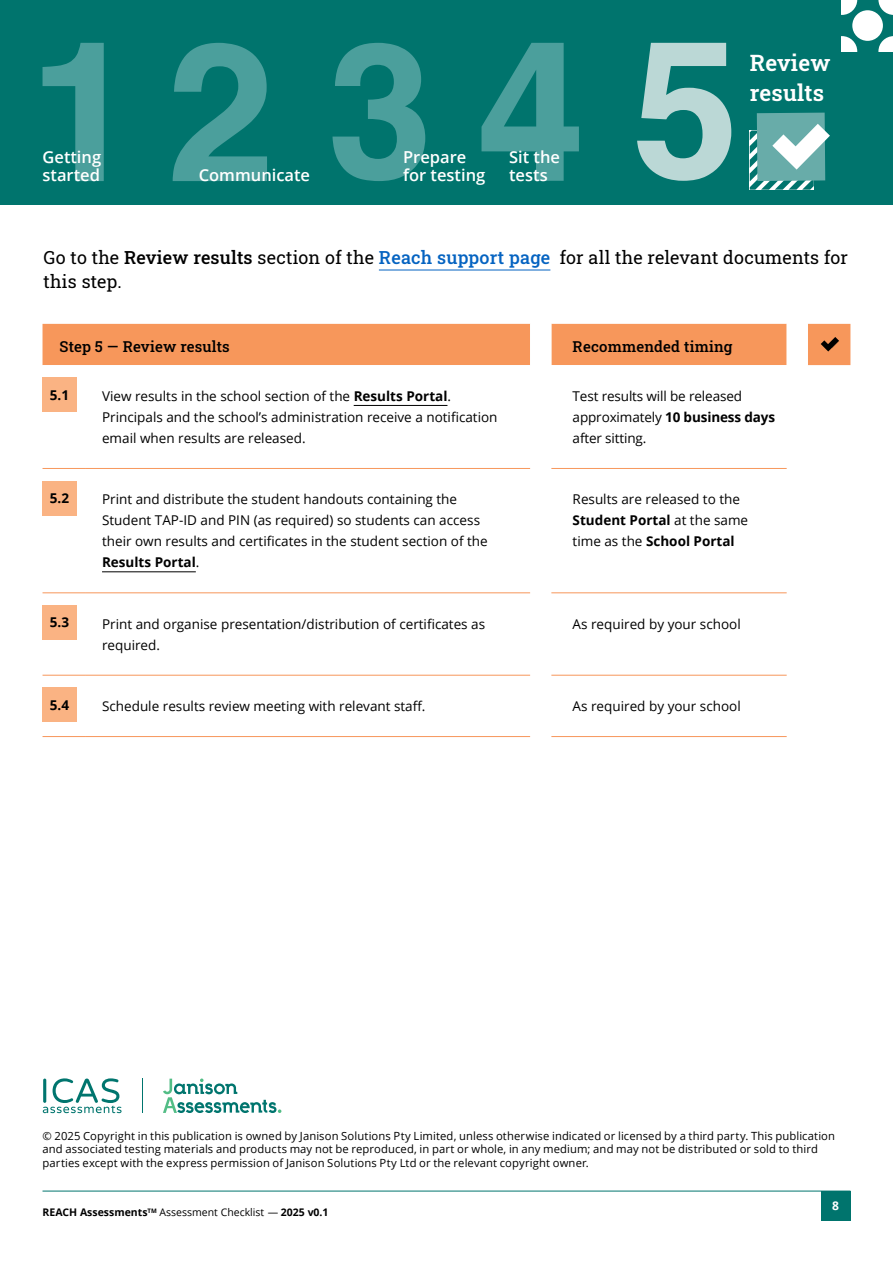
<style>
.page{position:relative;width:893px;height:1263px;background:#fff}
.page>*{position:absolute;margin:0;border:0;box-sizing:border-box;transform-origin:0 0}
.t1{font:600 22.5px/30px "Roboto Slab";letter-spacing:.01em;color:#fff}
.t2{font:18px/24px "Roboto Slab";letter-spacing:.01em;color:#000}
.t3{font:600 16.5px/18px "Open Sans";color:#fff}
.t4{font:500 15px "Roboto Slab";letter-spacing:.01em;color:#000}
.t5{font:13.5px/21px "Open Sans";color:#000}
.t6{font:700 13.5px "Open Sans";color:#000}
.t7{font:700 12px "Open Sans";color:#fff}
.t8{font:11.25px/13.5px "Open Sans";letter-spacing:.01em;color:#000}
.t9{font:700 10.5px "Open Sans";color:#000}
.s1{font-weight:500}
.s2{font-weight:500;color:#0563c1}
.s3{font-weight:700}
.s4{font-weight:400}
</style>
<div class="page">
<hr style="left:43px;top:1191px;width:807px;height:1px;background:#00746d">
<div style="left:821px;top:1191px;width:29px;height:29px;background:#00746d"></div>
<div style="left:0;top:0;width:893px;height:205px;background:#00746d"></div>
<svg style="left:332px;top:43px;width:93px;height:138px"></svg>
<svg style="left:43px;top:43px;width:61px;height:138px"></svg>
<svg style="left:637px;top:43px;width:94px;height:138px"></svg>
<svg style="left:173px;top:43px;width:94px;height:138px"></svg>
<svg style="left:481px;top:43px;width:98px;height:138px"></svg>
<svg style="left:842px;top:0;width:15px;height:15px"></svg>
<svg style="left:878px;top:0;width:15px;height:15px"></svg>
<svg style="left:878px;top:36px;width:15px;height:15px"></svg>
<svg style="left:842px;top:36px;width:15px;height:15px"></svg>
<div style="left:852px;top:10px;width:31px;height:31px;background:#fff;border-radius:50%"></div>
<svg style="left:750px;top:113px;width:80px;height:77px"></svg>
<svg style="left:43px;top:377px;width:744px;height:311px"></svg>
<hr style="left:43px;top:468px;width:42px;height:1px;background:#f7975b">
<hr style="left:85px;top:468px;width:445px;height:1px;background:#f7975b">
<hr style="left:551px;top:468px;width:236px;height:1px;background:#f7975b">
<hr style="left:43px;top:592px;width:42px;height:1px;background:#f7975b">
<hr style="left:85px;top:592px;width:445px;height:1px;background:#f7975b">
<hr style="left:551px;top:592px;width:236px;height:1px;background:#f7975b">
<hr style="left:43px;top:675px;width:42px;height:1px;background:#f7975b">
<hr style="left:85px;top:675px;width:445px;height:1px;background:#f7975b">
<hr style="left:43px;top:736px;width:42px;height:1px;background:#f7975b">
<hr style="left:85px;top:736px;width:445px;height:1px;background:#f7975b">
<hr style="left:551px;top:675px;width:236px;height:1px;background:#f7975b">
<hr style="left:551px;top:736px;width:236px;height:1px;background:#f7975b">
<div style="left:43px;top:378px;width:34px;height:34px;background:#fab383"></div>
<hr style="left:354px;top:405px;width:93px;height:1px;background:#000">
<div style="left:43px;top:481px;width:34px;height:34px;background:#fab383"></div>
<hr style="left:102px;top:571px;width:94px;height:1px;background:#000">
<div style="left:43px;top:606px;width:34px;height:34px;background:#fab383"></div>
<div style="left:43px;top:688px;width:34px;height:34px;background:#fab383"></div>
<div style="left:43px;top:324px;width:807px;height:41px;background:#f7975b"></div>
<hr style="left:379px;top:270px;width:171px;height:1px;background:#0563c1">
<hr style="left:142px;top:1078px;width:1px;height:35px;background:#00756e">
<svg style="left:43px;top:1078px;width:79px;height:35px"></svg>
<svg style="left:163px;top:1078px;width:118px;height:35px"></svg>
<p class="t3" style="left:43px;top:148px;width:60px">Getting started</p>
<p class="t3" style="left:199px;top:166px;width:113px">Communicate</p>
<p class="t3" style="left:403px;top:148px;width:84px">Prepare for testing</p>
<p class="t3" style="left:509px;top:148px;width:52px">Sit the tests</p>
<h1 class="t1" style="left:750px;top:47px;width:82px">Review results</h1>
<h2 class="t2" style="left:44px;top:245px;width:806px">Go to the <span class="s1">Review results</span> section of the <span class="s2">Reach support page</span> for all the relevant documents for this step.</h2>
<p class="t4" style="left:60px;top:337px;width:172px">Step 5 — Review results</p>
<p class="t4" style="left:573px;top:337px;width:161px">Recommended timing</p>
<p class="t6" style="left:50px;top:385px;width:21px">5.1</p>
<p class="t5" style="left:102px;top:385px;width:397px">View results in the school section of the <span class="s3">Results Portal</span>.<br>Principals and the school’s administration receive a notification email when results are released.</p>
<p class="t5" style="left:573px;top:385px;width:204px">Test results will be released approximately <span class="s3">10 business days </span>after sitting.</p>
<p class="t6" style="left:50px;top:489px;width:21px">5.2</p>
<p class="t5" style="left:102px;top:489px;width:387px">Print and distribute the student handouts containing the Student TAP-ID and PIN (as required) so students can access their own results and certificates in the student section of the <span class="s3">Results Portal</span>.</p>
<p class="t5" style="left:573px;top:489px;width:177px">Results are released to the<br><span class="s3">Student Portal</span> at the same time as the <span class="s3">School Portal</span></p>
<p class="t6" style="left:50px;top:613px;width:21px">5.3</p>
<p class="t5" style="left:102px;top:613px;width:385px">Print and organise presentation/distribution of certificates as required.</p>
<p class="t5" style="left:573px;top:613px;width:170px">As required by your school</p>
<p class="t6" style="left:50px;top:695px;width:21px">5.4</p>
<p class="t5" style="left:102px;top:695px;width:325px">Schedule results review meeting with relevant staff.</p>
<p class="t5" style="left:573px;top:695px;width:170px">As required by your school</p>
<p class="t8" style="left:43px;top:1128px;width:794px">© 2025 Copyright in this publication is owned by Janison Solutions Pty Limited, unless otherwise indicated or licensed by a third party. This publication and associated testing materials and products may not be reproduced, in part or whole, in any medium; and may not be distributed or sold to third parties except with the express permission of Janison Solutions Pty Ltd or the relevant copyright owner.</p>
<p class="t9" style="left:43px;top:1205px;width:288px">REACH Assessments<sup>TM</sup> <span class="s4">Assessment Checklist —</span> 2025 v0.1</p>
<p class="t7" style="left:832px;top:1197px;width:8px">8</p>
</div>
